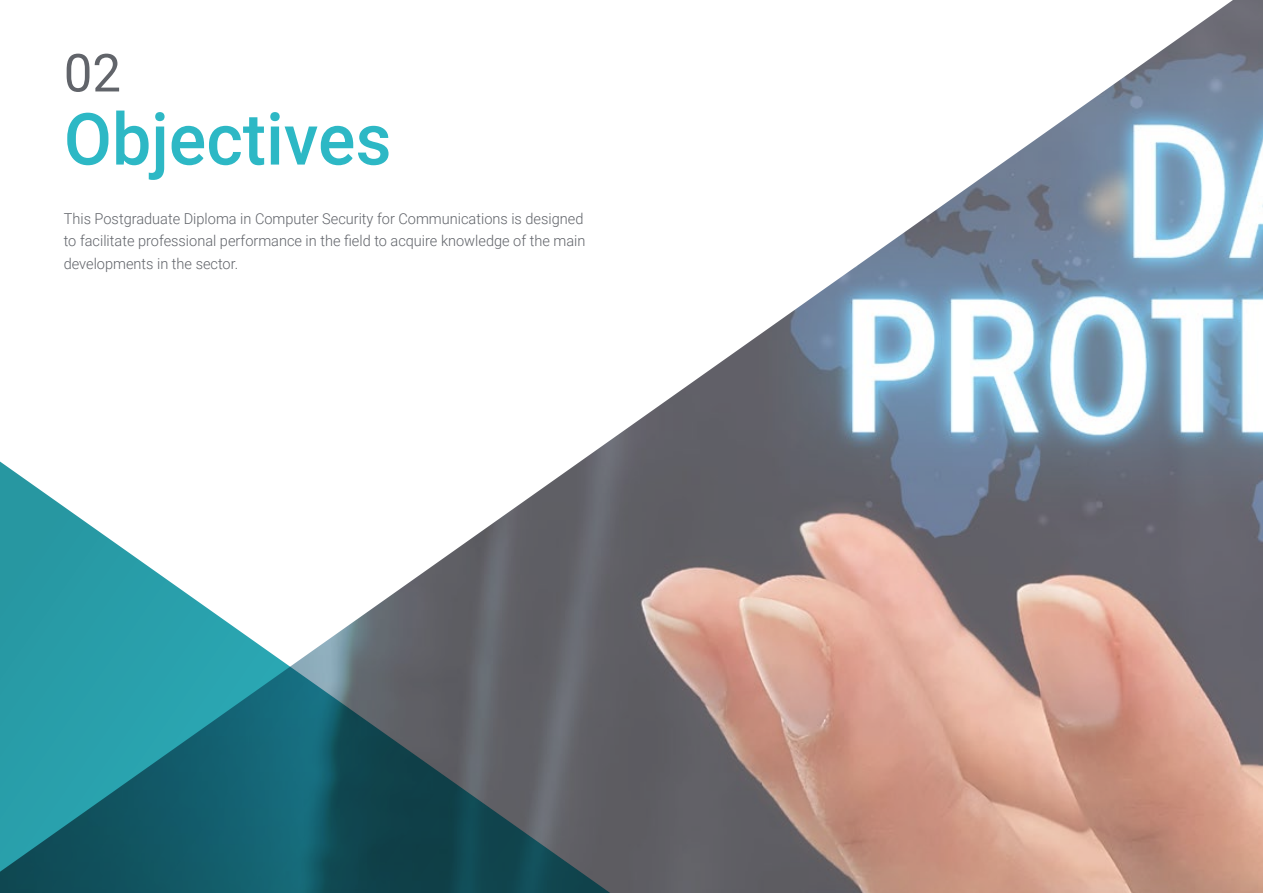
<style>
.page{position:relative;width:1263px;height:893px;background:#fff}
.page>*{position:absolute;margin:0;border:0;box-sizing:border-box;transform-origin:0 0}
.t1{font:500 72px "Roboto";color:#2db8c5}
.t2{font:52.5px "Roboto";color:#61646a}
.t3{font:300 15px/22.5px "Roboto";color:#61646a}
</style>
<div class="page">
<img style="left:602px;top:0;width:661px;height:893px">
<svg style="left:0;top:446px;width:640px;height:447px"></svg>
<h2 class="t2" style="left:64px;top:36px;width:59px">02</h2>
<h1 class="t1" style="left:64px;top:89px;width:329px">Objectives</h1>
<p class="t3" style="left:64px;top:207px;width:523px">This Postgraduate Diploma in Computer Security for Communications is designed to facilitate professional performance in the field to acquire knowledge of the main developments in the sector.</p>
</div>
